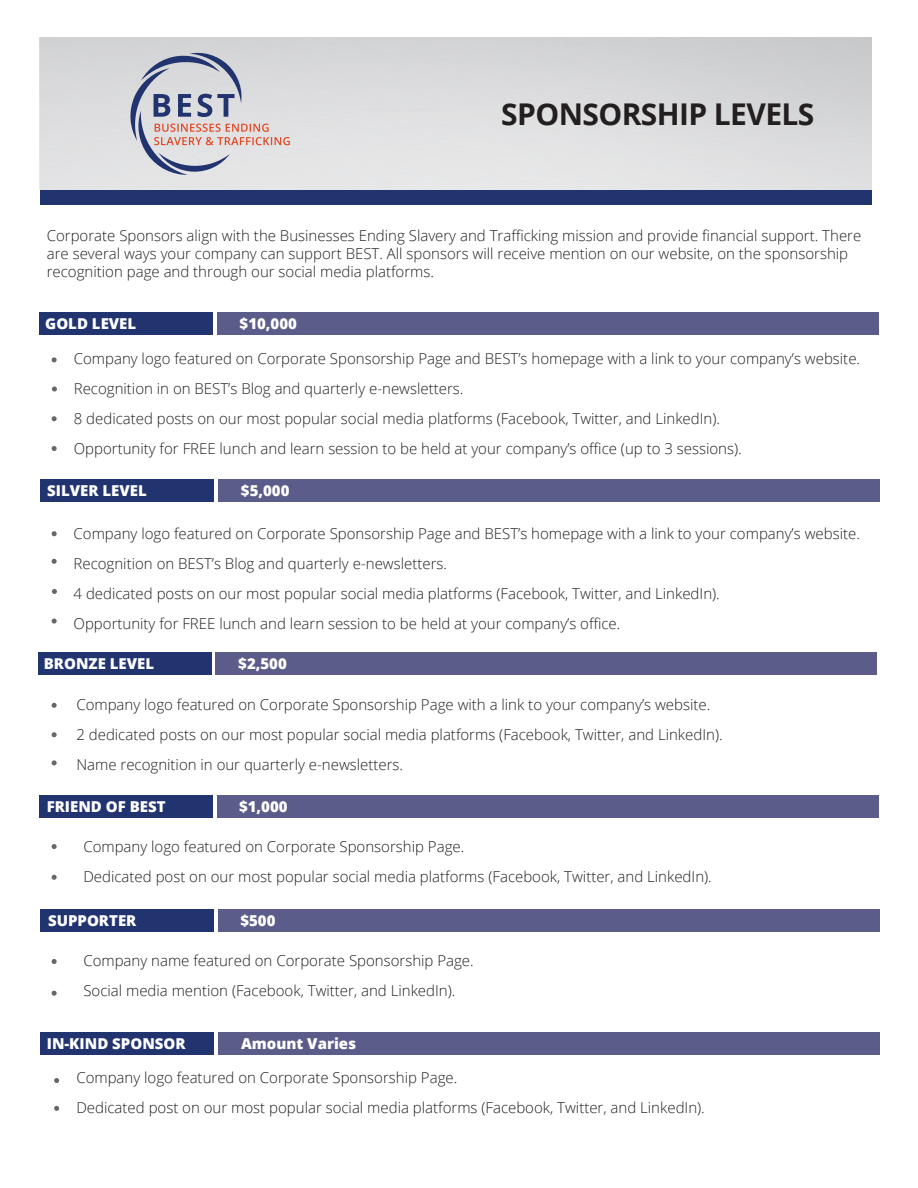
<style>
.page{position:relative;width:918px;height:1188px;background:#fff}
.page>*{position:absolute;margin:0;border:0;box-sizing:border-box;transform-origin:0 0}
.t1{font:700 30px "Open Sans";letter-spacing:-.02em;color:#231f20}
.t2{font:300 15px/18px "Open Sans";color:#231f20}
.t3{font:800 15px "Open Sans";color:#fff}
</style>
<div class="page">
<div style="left:39px;top:313px;width:174px;height:22px;background:#22346f"></div>
<div style="left:217px;top:313px;width:662px;height:22px;background:#5c5c8a"></div>
<div style="left:39px;top:795px;width:174px;height:23px;background:#22346f"></div>
<div style="left:217px;top:795px;width:662px;height:23px;background:#5c5c8a"></div>
<svg style="left:128px;top:51px;width:162px;height:124px;background:#c5c2c9"></svg>
<div style="left:40px;top:190px;width:832px;height:14px;background:#22346f"></div>
<div style="left:41px;top:1032px;width:173px;height:23px;background:#22346f"></div>
<div style="left:218px;top:1032px;width:662px;height:23px;background:#5c5c8a"></div>
<div style="left:41px;top:479px;width:173px;height:23px;background:#22346f"></div>
<div style="left:218px;top:479px;width:662px;height:23px;background:#5c5c8a"></div>
<div style="left:38px;top:652px;width:173px;height:23px;background:#22346f"></div>
<div style="left:215px;top:652px;width:662px;height:23px;background:#5c5c8a"></div>
<svg style="left:52px;top:357px;width:5px;height:5px"></svg>
<svg style="left:52px;top:531px;width:5px;height:5px"></svg>
<svg style="left:52px;top:703px;width:5px;height:5px"></svg>
<svg style="left:52px;top:844px;width:5px;height:5px"></svg>
<svg style="left:54px;top:1078px;width:5px;height:5px"></svg>
<svg style="left:52px;top:386px;width:5px;height:6px"></svg>
<svg style="left:52px;top:559px;width:5px;height:5px"></svg>
<svg style="left:52px;top:732px;width:5px;height:5px"></svg>
<svg style="left:52px;top:875px;width:5px;height:5px"></svg>
<svg style="left:54px;top:1106px;width:5px;height:5px"></svg>
<svg style="left:52px;top:416px;width:5px;height:5px"></svg>
<svg style="left:52px;top:760px;width:5px;height:5px"></svg>
<svg style="left:52px;top:446px;width:5px;height:5px"></svg>
<svg style="left:52px;top:589px;width:5px;height:5px"></svg>
<svg style="left:52px;top:619px;width:5px;height:5px"></svg>
<div style="left:41px;top:909px;width:173px;height:23px;background:#22346f"></div>
<div style="left:218px;top:909px;width:662px;height:23px;background:#5c5c8a"></div>
<svg style="left:52px;top:959px;width:5px;height:5px"></svg>
<svg style="left:52px;top:991px;width:5px;height:5px"></svg>
<p class="t1" style="left:501px;top:93px;width:315px">SPONSORSHIP LEVELS</p>
<p class="t2" style="left:47px;top:226px;width:816px">Corporate Sponsors align with the Businesses Ending Slavery and Trafficking mission and provide financial support. There are several ways your company can support BEST. All sponsors will receive mention on our website, on the sponsorship recognition page and through our social media platforms.</p>
<p class="t3" style="left:45px;top:313px;width:93px">GOLD LEVEL</p>
<p class="t3" style="left:240px;top:313px;width:59px">$10,000</p>
<p class="t2" style="left:74px;top:349px;width:788px">Company logo featured on Corporate Sponsorship Page and BEST’s homepage with a link to your company’s website.</p>
<p class="t2" style="left:74px;top:379px;width:391px">Recognition in on BEST’s Blog and quarterly e-newsletters.</p>
<p class="t2" style="left:74px;top:409px;width:648px">8 dedicated posts on our most popular social media platforms (Facebook, Twitter, and LinkedIn).</p>
<p class="t2" style="left:74px;top:439px;width:669px">Opportunity for FREE lunch and learn session to be held at your company’s office (up to 3 sessions).</p>
<p class="t3" style="left:47px;top:479px;width:101px">SILVER LEVEL</p>
<p class="t3" style="left:241px;top:479px;width:50px">$5,000</p>
<p class="t2" style="left:74px;top:524px;width:788px">Company logo featured on Corporate Sponsorship Page and BEST’s homepage with a link to your company’s website.</p>
<p class="t2" style="left:74px;top:554px;width:375px">Recognition on BEST’s Blog and quarterly e-newsletters.</p>
<p class="t2" style="left:74px;top:584px;width:648px">4 dedicated posts on our most popular social media platforms (Facebook, Twitter, and LinkedIn).</p>
<p class="t2" style="left:74px;top:614px;width:548px">Opportunity for FREE lunch and learn session to be held at your company’s office.</p>
<p class="t3" style="left:44px;top:652px;width:112px">BRONZE LEVEL</p>
<p class="t3" style="left:238px;top:652px;width:50px">$2,500</p>
<p class="t2" style="left:76px;top:696px;width:635px">Company logo featured on Corporate Sponsorship Page with a link to your company’s website.</p>
<p class="t2" style="left:76px;top:726px;width:648px">2 dedicated posts on our most popular social media platforms (Facebook, Twitter, and LinkedIn).</p>
<p class="t2" style="left:76px;top:756px;width:328px">Name recognition in our quarterly e-newsletters.</p>
<p class="t3" style="left:47px;top:796px;width:120px">FRIEND OF BEST</p>
<p class="t3" style="left:239px;top:796px;width:50px">$1,000</p>
<p class="t2" style="left:83px;top:837px;width:382px">Company logo featured on Corporate Sponsorship Page.</p>
<p class="t2" style="left:83px;top:867px;width:630px">Dedicated post on our most popular social media platforms (Facebook, Twitter, and LinkedIn).</p>
<p class="t3" style="left:48px;top:909px;width:90px">SUPPORTER</p>
<p class="t3" style="left:240px;top:909px;width:37px">$500</p>
<p class="t2" style="left:83px;top:951px;width:392px">Company name featured on Corporate Sponsorship Page.</p>
<p class="t2" style="left:83px;top:981px;width:374px">Social media mention (Facebook, Twitter, and LinkedIn).</p>
<p class="t3" style="left:47px;top:1032px;width:140px">IN-KIND SPONSOR</p>
<p class="t3" style="left:241px;top:1032px;width:117px">Amount Varies</p>
<p class="t2" style="left:76px;top:1068px;width:382px">Company logo featured on Corporate Sponsorship Page.</p>
<p class="t2" style="left:76px;top:1098px;width:630px">Dedicated post on our most popular social media platforms (Facebook, Twitter, and LinkedIn).</p>
</div>
